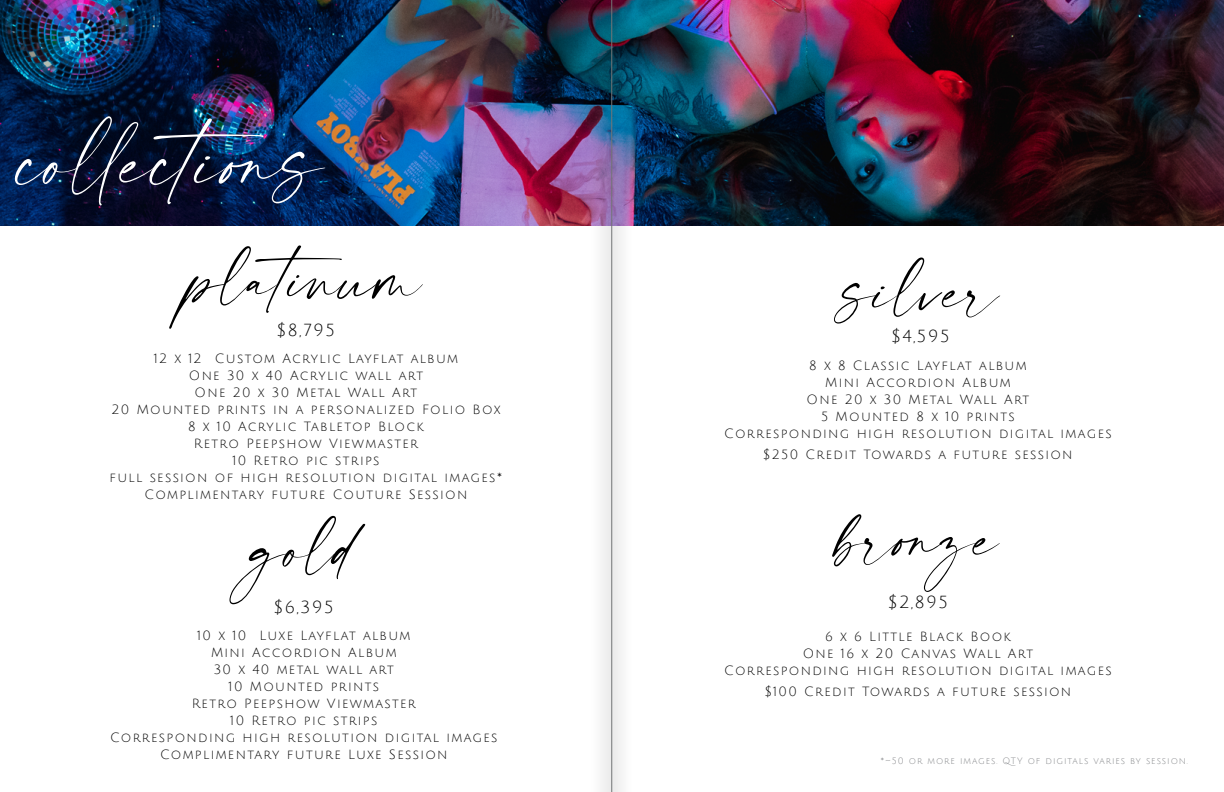
<style>
.page{position:relative;width:1224px;height:792px;background:#fff}
.page>*{position:absolute;margin:0;border:0;box-sizing:border-box;transform-origin:0 0}
.t1{font:75px "modernline Personal Use";color:#fff}
.t2{font:59px "modernline Personal Use";color:#000}
.t3{font:17px "Julius Sans One";letter-spacing:.1em;color:#000}
.t4{font:13px/17px "Julius Sans One";letter-spacing:.1em;color:#000;text-align:center}
.t5{font:9px "Julius Sans One";letter-spacing:.1em;color:#828487}
</style>
<div class="page">
<img style="left:0;top:0;width:1224px;height:225px">
<div style="left:589px;top:0;width:46px;height:792px;background:#000;opacity:.23"></div>
<hr style="left:612px;top:0;width:1px;height:792px;background:#737577">
<h1 class="t1" style="left:19px;top:120px;width:307px">collections</h1>
<h2 class="t2" style="left:190px;top:247px;width:234px">platinum</h2>
<h3 class="t3" style="left:277px;top:321px;width:60px">$8,795</h3>
<p class="t4" style="left:110px;top:351px;width:394px">12 x 12 Custom Acrylic Layflat album<br>One 30 x 40 Acrylic wall art<br>One 20 x 30 Metal Wall Art<br>20 Mounted prints in a personalized Folio Box<br>8 x 10 Acrylic Tabletop Block<br>Retro Peepshow Viewmaster<br>10 Retro pic strips<br>full session of high resolution digital images*<br>Complimentary future Couture Session</p>
<h2 class="t2" style="left:251px;top:517px;width:107px">gold</h2>
<h3 class="t3" style="left:274px;top:599px;width:61px">$6,395</h3>
<p class="t4" style="left:110px;top:627px;width:389px">10 x 10 Luxe Layflat album<br>Mini Accordion Album<br>30 x 40 metal wall art<br>10 Mounted prints<br>Retro Peepshow Viewmaster<br>10 Retro pic strips<br>Corresponding high resolution digital images<br>Complimentary future Luxe Session</p>
<h2 class="t2" style="left:842px;top:258px;width:159px">silver</h2>
<h3 class="t3" style="left:892px;top:328px;width:60px">$4,595</h3>
<p class="t4" style="left:724px;top:358px;width:389px">8 x 8 Classic Layflat album<br>Mini Accordion Album<br>One 20 x 30 Metal Wall Art<br>5 Mounted 8 x 10 prints<br>Corresponding high resolution digital images</p>
<p class="t4" style="left:763px;top:447px;width:311px">$250 Credit Towards a future session</p>
<h2 class="t2" style="left:837px;top:506px;width:164px">bronze</h2>
<h3 class="t3" style="left:888px;top:594px;width:61px">$2,895</h3>
<p class="t4" style="left:724px;top:629px;width:389px">6 x 6 Little Black Book<br>One 16 x 20 Canvas Wall Art<br>Corresponding high resolution digital images</p>
<p class="t4" style="left:765px;top:684px;width:308px">$100 Credit Towards a future session</p>
<p class="t5" style="left:880px;top:756px;width:309px">*~50 or more images. QTY of digitals varies by session.</p>
</div>
